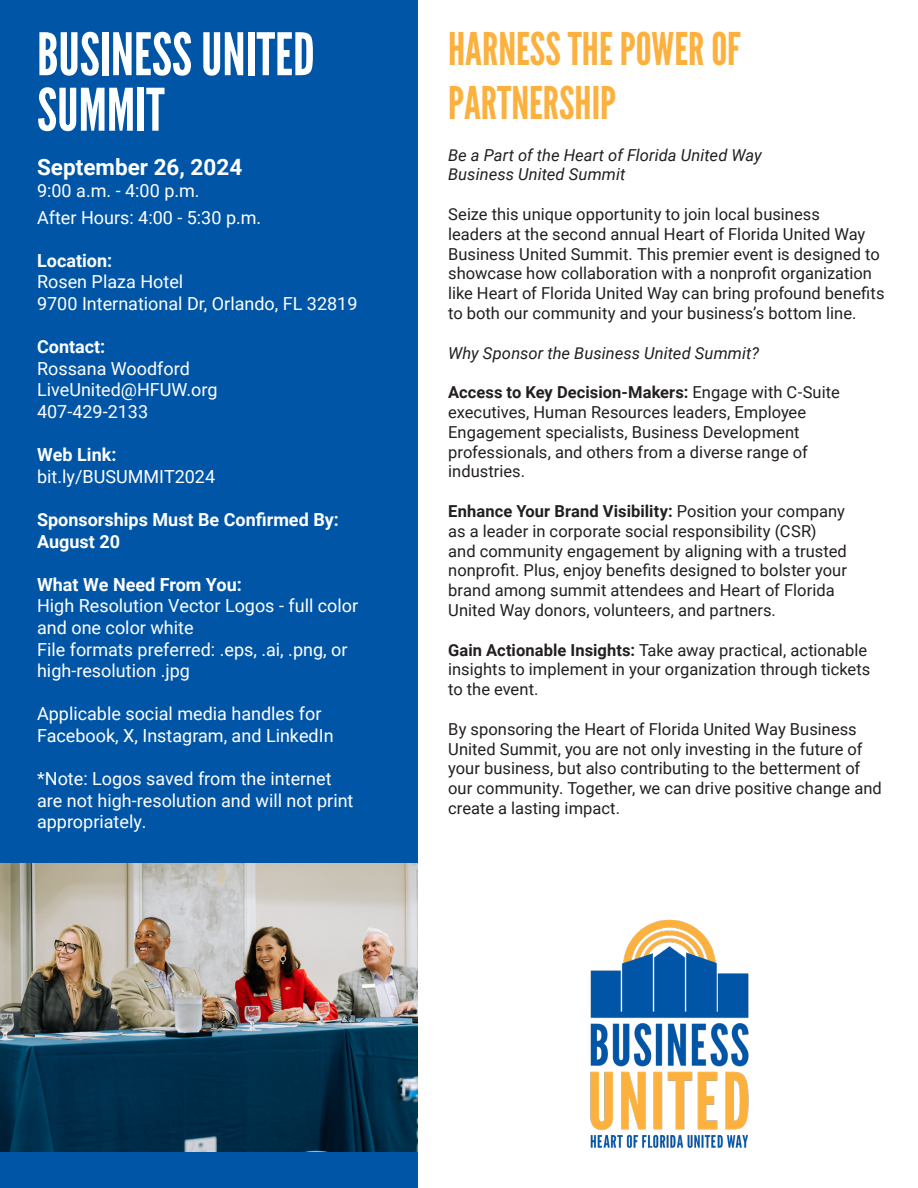
<style>
.page{position:relative;width:918px;height:1188px;background:#fff}
.page>*{position:absolute;margin:0;border:0;box-sizing:border-box;transform-origin:0 0}
.t1{font:58.5px/55.5px "League Gothic";color:#fff}
.t2{font:45px/54px "League Gothic";color:#fcb13e}
.t3{font:700 22.5px "Roboto";color:#fff}
.t4{font:18px/21.6px "Roboto";color:#fff}
.t5{font:700 18px/21.6px "Roboto";color:#fff}
.t6{font:16.5px/19.8px "Roboto";color:#231f20}
.t7{font:italic 16.5px/19.8px "Roboto";letter-spacing:.005em;color:#231f20}
.s1{font-weight:700}
</style>
<div class="page">
<div style="left:0;top:0;width:418px;height:1188px;background:#0155a7"></div>
<img style="left:0;top:863px;width:418px;height:288px">
<img style="left:590px;top:919px;width:159px;height:229px">
<p class="t1" style="left:37px;top:27px;width:279px">BUSINESS UNITED<br>SUMMIT</p>
<p class="t3" style="left:37px;top:151px;width:207px">September 26, 2024</p>
<p class="t4" style="left:37px;top:179px;width:164px">9:00 a.m. - 4:00 p.m.</p>
<p class="t4" style="left:37px;top:206px;width:226px">After Hours: 4:00 - 5:30 p.m.</p>
<p class="t4" style="left:37px;top:249px;width:148px"><span class="s1">Location:<br></span>Rosen Plaza Hotel</p>
<p class="t4" style="left:37px;top:292px;width:322px">9700 International Dr, Orlando, FL 32819</p>
<p class="t4" style="left:37px;top:335px;width:154px"><span class="s1">Contact:<br></span>Rossana Woodford</p>
<p class="t4" style="left:37px;top:379px;width:182px">LiveUnited@HFUW.org<br>407-429-2133</p>
<p class="t5" style="left:37px;top:443px;width:81px">Web Link:</p>
<p class="t4" style="left:37px;top:465px;width:180px">bit.ly/BUSUMMIT2024</p>
<p class="t5" style="left:37px;top:508px;width:303px">Sponsorships Must Be Confirmed By:<br>August 20</p>
<p class="t5" style="left:37px;top:573px;width:206px">What We Need From You:</p>
<p class="t4" style="left:37px;top:595px;width:323px">High Resolution Vector Logos - full color and one color white</p>
<p class="t4" style="left:37px;top:638px;width:312px">File formats preferred: .eps, .ai, .png, or high-resolution .jpg</p>
<p class="t4" style="left:37px;top:703px;width:298px">Applicable social media handles for<br>Facebook, X, Instagram, and LinkedIn</p>
<p class="t4" style="left:37px;top:767px;width:318px">*Note: Logos saved from the internet are not high-resolution and will not print appropriately.</p>
<p class="t2" style="left:448px;top:22px;width:294px">HARNESS THE POWER OF<br>PARTNERSHIP</p>
<p class="t7" style="left:448px;top:144px;width:315px">Be a Part of the Heart of Florida United Way<br>Business United Summit</p>
<p class="t6" style="left:448px;top:204px;width:438px">Seize this unique opportunity to join local business<br>leaders at the second annual Heart of Florida United Way Business United Summit. This premier event is designed to showcase how collaboration with a nonprofit organization like Heart of Florida United Way can bring profound benefits to both our community and your business’s bottom line.</p>
<p class="t7" style="left:448px;top:342px;width:313px">Why Sponsor the Business United Summit?</p>
<p class="t6" style="left:448px;top:382px;width:393px"><span class="s1">Access to Key Decision-Makers:</span> Engage with C-Suite executives, Human Resources leaders, Employee Engagement specialists, Business Development professionals, and others from a diverse range of industries.</p>
<p class="t6" style="left:448px;top:501px;width:400px"><span class="s1">Enhance Your Brand Visibility:</span> Position your company as a leader in corporate social responsibility (CSR) and community engagement by aligning with a trusted nonprofit. Plus, enjoy benefits designed to bolster your brand among summit attendees and Heart of Florida United Way donors, volunteers, and partners.</p>
<p class="t6" style="left:448px;top:639px;width:424px"><span class="s1">Gain Actionable Insights:</span> Take away practical, actionable insights to implement in your organization through tickets to the event.</p>
<p class="t6" style="left:448px;top:719px;width:435px">By sponsoring the Heart of Florida United Way Business United Summit, you are not only investing in the future of your business, but also contributing to the betterment of our community. Together, we can drive positive change and create a lasting impact.</p>
</div>
